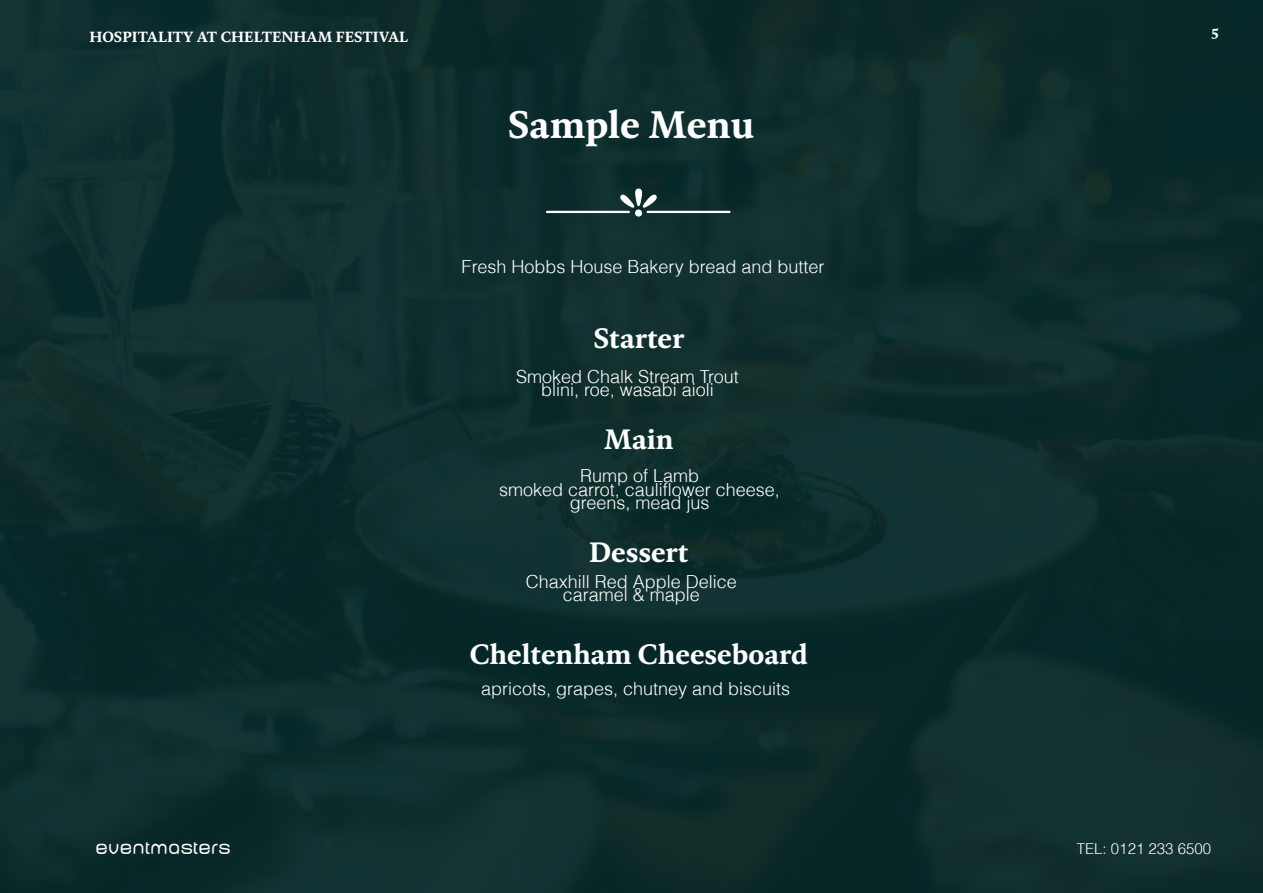
<style>
.page{position:relative;width:1263px;height:893px;background:#0e2d2c}
.page>*{position:absolute;margin:0;border:0;box-sizing:border-box;transform-origin:0 0}
.t1{font:700 39px "Kievit Serif";color:#fff}
.t2{font:700 28.5px "Kievit Serif";color:#fff}
.t3{font:300 18px/13.5px "Helv";color:#fff;text-align:center}
.t4{font:18px "Baby Mine Plump";color:#fff}
.t5{font:700 15px "Kievit Serif";color:#fff}
.t6{font:300 15px "Helv";color:#fff}
</style>
<div class="page">
<div style="left:635px;top:209px;width:7px;height:8px;background:#fff;border-radius:50%"></div>
<svg style="left:620px;top:189px;width:37px;height:19px"></svg>
<hr style="left:546px;top:211px;width:84px;height:2px;background:#fff">
<hr style="left:646px;top:211px;width:84px;height:2px;background:#fff">
<p class="t5" style="left:89px;top:31px;width:320px">HOSPITALITY AT CHELTENHAM FESTIVAL</p>
<h1 class="t1" style="left:508px;top:108px;width:248px">Sample Menu</h1>
<p class="t3" style="left:462px;top:259px;width:364px">Fresh Hobbs House Bakery bread and butter</p>
<h2 class="t2" style="left:593px;top:326px;width:92px">Starter</h2>
<p class="t3" style="left:516px;top:369px;width:224px">Smoked Chalk Stream Trout blini, roe, wasabi aioli</p>
<h2 class="t2" style="left:604px;top:427px;width:71px">Main</h2>
<p class="t3" style="left:499px;top:468px;width:282px">Rump of Lamb<br>smoked carrot, cauliflower cheese, greens, mead jus</p>
<h2 class="t2" style="left:589px;top:540px;width:101px">Dessert</h2>
<p class="t3" style="left:526px;top:574px;width:213px">Chaxhill Red Apple Delice caramel &amp; maple</p>
<h2 class="t2" style="left:470px;top:642px;width:340px">Cheltenham Cheeseboard</h2>
<p class="t3" style="left:481px;top:681px;width:311px">apricots, grapes, chutney and biscuits</p>
<p class="t5" style="left:1211px;top:25px;width:9px">5</p>
<p class="t4" style="left:95px;top:841px;width:137px">eventmasters</p>
<p class="t6" style="left:1077px;top:840px;width:136px">TEL: 0121 233 6500</p>
</div>
